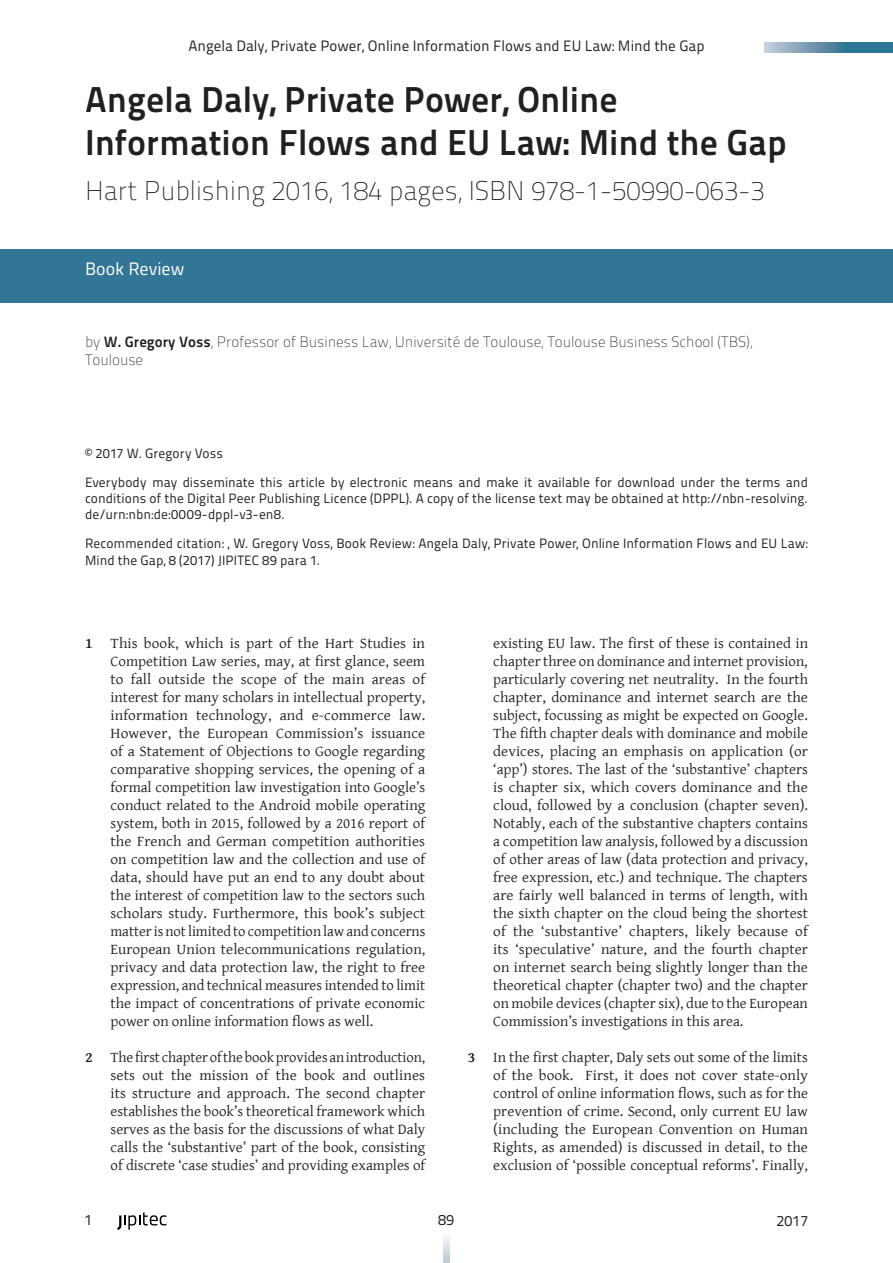
<style>
.page{position:relative;width:893px;height:1263px;background:#fff}
.page>*{position:absolute;margin:0;border:0;box-sizing:border-box;transform-origin:0 0}
.Titel{font:36px/43.2px "Titillium Maps 29 L 800 wt";color:#231f20}
.Untertitel{font:27px "Titillium Maps 29 L 1 wt";color:#231f20}
.Review_Balken{font:18px "Titillium Maps 29 L 400 wt";color:#fff}
.t1{font:15px/18px "Gentium Basic";color:#231f20;text-align:justify}
.Autor{font:15px/18px "Titillium Maps 29 L 1 wt";color:#231f20}
.t2{font:15px "Titillium Maps 29 L 400 wt";color:#231f20}
.Copyright{font:13.5px/16.2px "Titillium Maps 29 L 400 wt";letter-spacing:.005em;color:#231f20;text-align:justify}
.s1{font-family:"Titillium Maps 29 L 800 wt"}
.s2{font-weight:700}
</style>
<div class="page">
<svg style="left:764px;top:43px;width:129px;height:10px"></svg>
<svg style="left:443px;top:1237px;width:6px;height:26px"></svg>
<svg style="left:117px;top:1212px;width:49px;height:18px"></svg>
<div style="left:0;top:249px;width:893px;height:54px;background:#337594"></div>
<p class="t2" style="left:188px;top:35px;width:517px">Angela Daly, Private Power, Online Information Flows and EU Law: Mind the Gap</p>
<p class="Titel" style="left:85px;top:76px;width:703px">Angela Daly, Private Power, Online<br>Information Flows and EU Law: Mind the Gap</p>
<p class="Untertitel" style="left:85px;top:172px;width:681px">Hart Publishing 2016, 184 pages, ISBN 978-1-50990-063-3</p>
<p class="Review_Balken" style="left:85px;top:255px;width:101px">Book Review</p>
<p class="Autor" style="left:85px;top:332px;width:669px">by <span class="s1">W. Gregory Voss</span>, Professor of Business Law, Université de Toulouse, Toulouse Business School (TBS),<br>Toulouse</p>
<p class="Copyright" style="left:85px;top:444px;width:140px">© 2017 W. Gregory Voss</p>
<p class="Copyright" style="left:85px;top:473px;width:724px">Everybody may disseminate this article by electronic means and make it available for download under the terms and conditions of the Digital Peer Publishing Licence (DPPL). A copy of the license text may be obtained at http://nbn-resolving. de/urn:nbn:de:0009-dppl-v3-en8.</p>
<p class="Copyright" style="left:85px;top:535px;width:724px">Recommended citation: , W. Gregory Voss, Book Review: Angela Daly, Private Power, Online Information Flows and EU Law:<br>Mind the Gap, 8 (2017) JIPITEC 89 para 1.</p>
<p class="t1" style="left:111px;top:634px;width:316px;text-indent:-26px"><span class="s2">1</span> This book, which is part of the Hart Studies in Competition Law series, may, at first glance, seem to fall outside the scope of the main areas of interest for many scholars in intellectual property, information technology, and e-commerce law.<br>However, the European Commission’s issuance of a Statement of Objections to Google regarding comparative shopping services, the opening of a formal competition law investigation into Google’s conduct related to the Android mobile operating system, both in 2015, followed by a 2016 report of the French and German competition authorities on competition law and the collection and use of data, should have put an end to any doubt about the interest of competition law to the sectors such scholars study. Furthermore, this book’s subject matter is not limited to competition law and concerns European Union telecommunications regulation, privacy and data protection law, the right to free expression, and technical measures intended to limit the impact of concentrations of private economic power on online information flows as well.</p>
<p class="t1" style="left:111px;top:1048px;width:316px;text-indent:-26px"><span class="s2">2</span> The first chapter of the book provides an introduction, sets out the mission of the book and outlines its structure and approach. The second chapter establishes the book’s theoretical framework which serves as the basis for the discussions of what Daly calls the ‘substantive’ part of the book, consisting of discrete ‘case studies’ and providing examples of</p>
<p class="t1" style="left:493px;top:634px;width:316px">existing EU law. The first of these is contained in chapter three on dominance and internet provision, particularly covering net neutrality. In the fourth chapter, dominance and internet search are the subject, focussing as might be expected on Google.<br>The fifth chapter deals with dominance and mobile devices, placing an emphasis on application (or ‘app’) stores. The last of the ‘substantive’ chapters is chapter six, which covers dominance and the cloud, followed by a conclusion (chapter seven).<br>Notably, each of the substantive chapters contains a competition law analysis, followed by a discussion of other areas of law (data protection and privacy, free expression, etc.) and technique. The chapters are fairly well balanced in terms of length, with the sixth chapter on the cloud being the shortest of the ‘substantive’ chapters, likely because of its ‘speculative’ nature, and the fourth chapter on internet search being slightly longer than the theoretical chapter (chapter two) and the chapter on mobile devices (chapter six), due to the European Commission’s investigations in this area.</p>
<p class="t1" style="left:493px;top:1048px;width:316px;text-indent:-26px"><span class="s2">3</span> In the first chapter, Daly sets out some of the limits of the book. First, it does not cover state-only control of online information flows, such as for the prevention of crime. Second, only current EU law (including the European Convention on Human Rights, as amended) is discussed in detail, to the exclusion of ‘possible conceptual reforms’. Finally,</p>
<p class="t2" style="left:85px;top:1209px;width:9px">1</p>
<p class="t2" style="left:438px;top:1209px;width:17px">89</p>
<p class="t2" style="left:777px;top:1209px;width:33px">2017</p>
</div>
